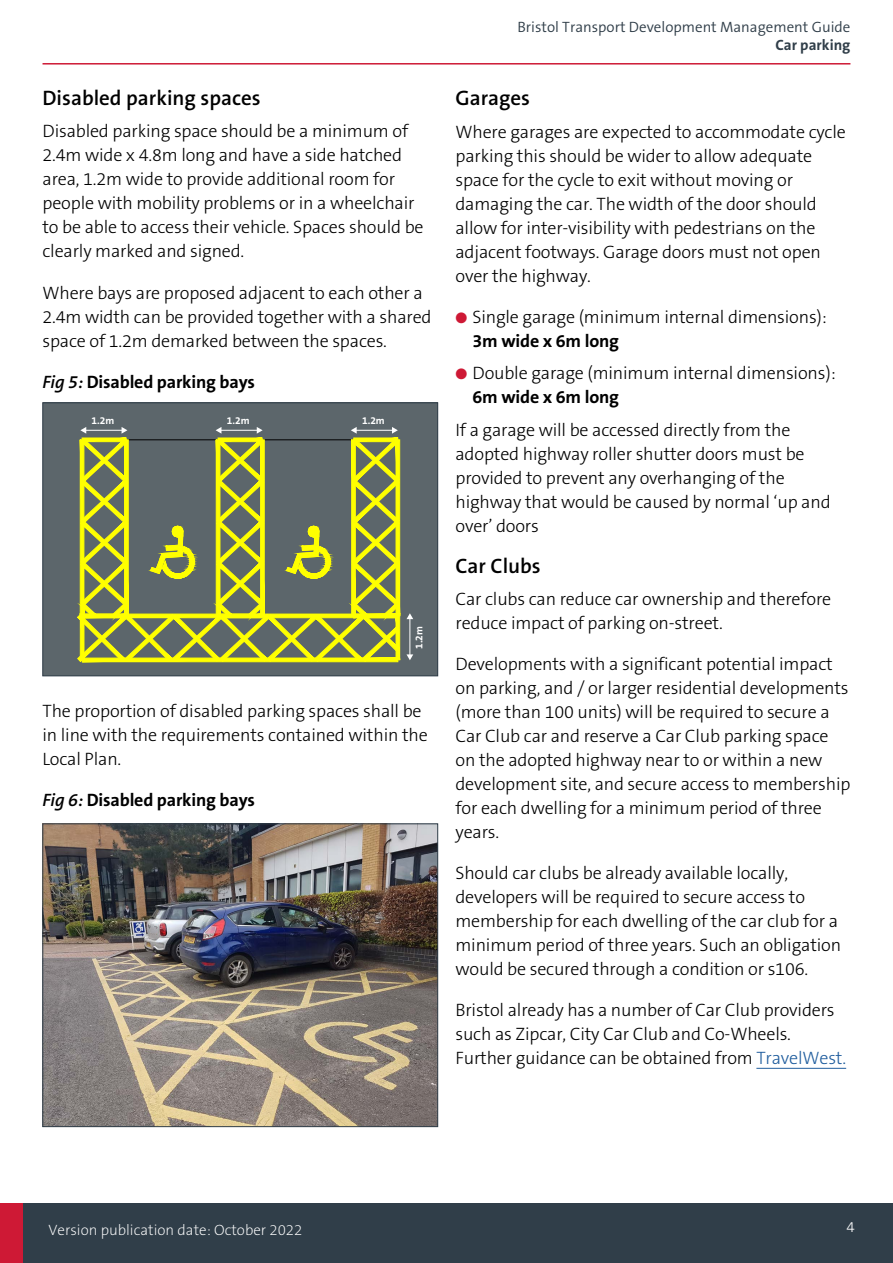
<style>
.page{position:relative;width:893px;height:1263px;background:#fff}
.page>*{position:absolute;margin:0;border:0;box-sizing:border-box;transform-origin:0 0}
.H3_Sub_subs{font:600 21px "The Sans B6";color:#000}
.P_Body{font:300 18px/24px "The Sans B3";letter-spacing:-.01em;color:#000}
.P_Body-2{font:700 18px "The Sans B7";letter-spacing:-.01em;color:#000}
.P_Captions{font:700 18px "The Sans B7";letter-spacing:-.01em;color:#000}
.t1{font:300 15px "The Sans B4";color:#303e49}
.t2{font:200 15px "The Sans B2";color:#fff}
.t3{font:700 15px "The Sans B7";color:#303e49}
.t4{font:300 15px "The Sans B3";color:#fff}
.t5{font:700 10.2px "The Sans B7";color:#fff}
.s1{font-family:"The Sans B6";font-weight:600;font-style:italic}
.s2{color:#ce1935}
.s3{font-family:"The Sans B7";font-weight:700}
.s4{color:#215e9e}
</style>
<div class="page">
<hr style="left:43px;top:63px;width:807px;height:2px;background:#ce1935">
<div style="left:0;top:1203px;width:893px;height:60px;background:#303e49"></div>
<div style="left:0;top:1203px;width:23px;height:60px;background:#ce1935"></div>
<hr style="left:756px;top:1068px;width:90px;height:1px;background:#215e9e">
<img style="left:45px;top:825px;width:391px;height:300px">
<div style="left:43px;top:823px;width:395px;height:304px;border:1px solid #303e49"></div>
<div style="left:45px;top:405px;width:391px;height:269px;background:#5c666b"></div>
<svg style="left:77px;top:427px;width:323px;height:235px;background:#868e4e"></svg>
<hr style="left:410px;top:618px;width:1px;height:37px;background:#fff">
<svg style="left:406px;top:654px;width:7px;height:6px"></svg>
<svg style="left:406px;top:613px;width:7px;height:6px"></svg>
<div style="left:43px;top:403px;width:395px;height:273px;border:1px solid #303e49"></div>
<h3 class="H3_Sub_subs" style="left:43px;top:87px;width:220px">Disabled parking spaces</h3>
<p class="P_Body" style="left:43px;top:120px;width:383px">Disabled parking space should be a minimum of 2.4m wide x 4.8m long and have a side hatched area, 1.2m wide to provide additional room for people with mobility problems or in a wheelchair to be able to access their vehicle. Spaces should be clearly marked and signed.</p>
<p class="P_Body" style="left:43px;top:281px;width:391px">Where bays are proposed adjacent to each other a<br>2.4m width can be provided together with a shared space of 1.2m demarked between the spaces.</p>
<p class="P_Body-2" style="left:43px;top:372px;width:214px"><span class="s1">Fig 5:</span> Disabled parking bays</p>
<p class="t5" style="left:92px;top:415px;width:24px">1.2m</p>
<p class="t5" style="left:227px;top:415px;width:24px">1.2m</p>
<p class="t5" style="left:362px;top:415px;width:24px">1.2m</p>
<p class="t5" style="left:414px;top:649px;width:24px;rotate:-90deg">1.2m</p>
<p class="P_Body" style="left:43px;top:699px;width:387px">The proportion of disabled parking spaces shall be in line with the requirements contained within the<br>Local Plan.</p>
<p class="P_Captions" style="left:43px;top:790px;width:214px"><span class="s1">Fig 6:</span> Disabled parking bays</p>
<p class="t1" style="left:517px;top:19px;width:335px">Bristol Transport Development Management Guide</p>
<p class="t3" style="left:775px;top:37px;width:77px">Car parking</p>
<h3 class="H3_Sub_subs" style="left:455px;top:87px;width:76px">Garages</h3>
<p class="P_Body" style="left:455px;top:120px;width:392px">Where garages are expected to accommodate cycle parking this should be wider to allow adequate space for the cycle to exit without moving or damaging the car. The width of the door should allow for inter-visibility with pedestrians on the adjacent footways. Garage doors must not open over the highway.</p>
<p class="P_Body" style="left:472px;top:305px;width:356px;text-indent:-17px"><span class="s2">●</span> Single garage (minimum internal dimensions):<br><span class="s3">3m wide x 6m long</span></p>
<p class="P_Body" style="left:472px;top:362px;width:365px;text-indent:-17px"><span class="s2">●</span> Double garage (minimum internal dimensions):<br><span class="s3">6m wide x 6m long</span></p>
<p class="P_Body" style="left:455px;top:418px;width:377px">If a garage will be accessed directly from the adopted highway roller shutter doors must be provided to prevent any overhanging of the highway that would be caused by normal ‘up and over’ doors</p>
<h3 class="H3_Sub_subs" style="left:455px;top:555px;width:87px">Car Clubs</h3>
<p class="P_Body" style="left:455px;top:588px;width:377px">Car clubs can reduce car ownership and therefore reduce impact of parking on-street.</p>
<p class="P_Body" style="left:455px;top:653px;width:396px">Developments with a significant potential impact on parking, and / or larger residential developments (more than 100 units) will be required to secure a Car Club car and reserve a Car Club parking space on the adopted highway near to or within a new development site, and secure access to membership for each dwelling for a minimum period of three years.</p>
<p class="P_Body" style="left:455px;top:862px;width:387px">Should car clubs be already available locally, developers will be required to secure access to membership for each dwelling of the car club for a minimum period of three years. Such an obligation would be secured through a condition or s106.</p>
<p class="P_Body" style="left:455px;top:999px;width:392px">Bristol already has a number of Car Club providers such as Zipcar, City Car Club and Co-Wheels.<br>Further guidance can be obtained from <span class="s4">TravelWest.</span></p>
<p class="t2" style="left:48px;top:1222px;width:255px">Version publication date: October 2022</p>
<p class="t4" style="left:846px;top:1219px;width:10px">4</p>
</div>
